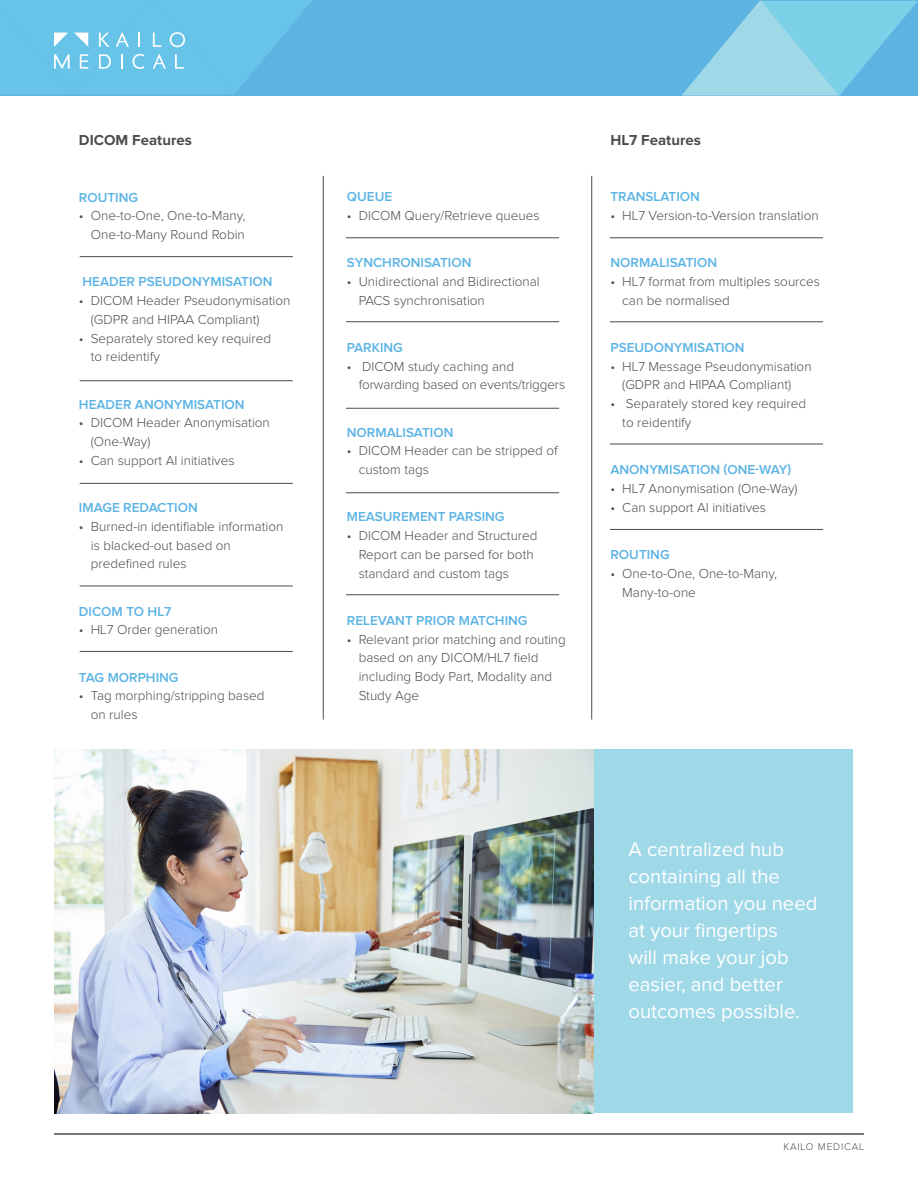
<style>
.page{position:relative;width:918px;height:1188px;background:#fff}
.page>*{position:absolute;margin:0;border:0;box-sizing:border-box;transform-origin:0 0}
.t1{font:20.25px/27px "Proxima Nova";color:#fff}
.t2{font:700 15px "Proxima Nova";color:#4d4d4f}
.t3{font:300 13.5px/18.8px "Proxima Nova";color:#4d4d4f}
.t4{font:600 13.5px "Proxima Nova";color:#5bb3e4}
.t5{font:300 10.2px "Proxima Nova";letter-spacing:.08em;color:#4d4d4f}
</style>
<div class="page">
<div style="left:586px;top:750px;width:267px;height:363px;background:#9fd8e7"></div>
<hr style="left:54px;top:1133px;width:810px;height:2px;background:#474c55">
<div style="left:0;top:0;width:918px;height:95px;background:#5db4e2"></div>
<svg style="left:0;top:0;width:558px;height:96px"></svg>
<svg style="left:681px;top:0;width:237px;height:96px"></svg>
<hr style="left:323px;top:176px;width:1px;height:543px;background:#474c55">
<hr style="left:591px;top:176px;width:1px;height:543px;background:#474c55">
<hr style="left:80px;top:256px;width:213px;height:1px;background:#474c55">
<hr style="left:80px;top:380px;width:213px;height:1px;background:#474c55">
<hr style="left:80px;top:483px;width:213px;height:1px;background:#474c55">
<hr style="left:80px;top:586px;width:213px;height:1px;background:#474c55">
<hr style="left:80px;top:651px;width:213px;height:1px;background:#474c55">
<hr style="left:346px;top:594px;width:213px;height:1px;background:#474c55">
<hr style="left:346px;top:492px;width:213px;height:1px;background:#474c55">
<hr style="left:346px;top:408px;width:213px;height:1px;background:#474c55">
<hr style="left:346px;top:321px;width:213px;height:1px;background:#474c55">
<hr style="left:346px;top:237px;width:213px;height:1px;background:#474c55">
<hr style="left:610px;top:237px;width:213px;height:1px;background:#474c55">
<hr style="left:610px;top:321px;width:213px;height:1px;background:#474c55">
<hr style="left:610px;top:444px;width:213px;height:1px;background:#474c55">
<hr style="left:610px;top:529px;width:213px;height:1px;background:#474c55">
<img style="left:54px;top:750px;width:540px;height:363px">
<p class="t2" style="left:79px;top:132px;width:114px">DICOM Features</p>
<p class="t4" style="left:79px;top:191px;width:61px">ROUTING</p>
<p class="t3" style="left:79px;top:207px;width:168px;text-align:right">• One-to-One, One-to-Many,<br>One-to-Many Round Robin</p>
<p class="t4" style="left:82px;top:276px;width:192px">HEADER PSEUDONYMISATION</p>
<p class="t3" style="left:91px;top:292px;width:201px;text-indent:-12px">• DICOM Header Pseudonymisation (GDPR and HIPAA Compliant)</p>
<p class="t3" style="left:91px;top:329px;width:182px;text-indent:-12px">• Separately stored key required to reidentify</p>
<p class="t4" style="left:79px;top:398px;width:167px">HEADER ANONYMISATION</p>
<p class="t3" style="left:91px;top:414px;width:181px;text-indent:-12px">• DICOM Header Anonymisation (One-Way)</p>
<p class="t3" style="left:79px;top:452px;width:157px">• Can support AI initiatives</p>
<p class="t4" style="left:79px;top:502px;width:120px">IMAGE REDACTION</p>
<p class="t3" style="left:91px;top:518px;width:194px;text-indent:-12px">• Burned-in identifiable information is blacked-out based on predefined rules</p>
<p class="t4" style="left:79px;top:605px;width:94px">DICOM TO HL7</p>
<p class="t3" style="left:79px;top:621px;width:141px">• HL7 Order generation</p>
<p class="t4" style="left:79px;top:671px;width:101px">TAG MORPHING</p>
<p class="t3" style="left:91px;top:687px;width:175px;text-indent:-12px">• Tag morphing/stripping based on rules</p>
<p class="t4" style="left:347px;top:190px;width:47px">QUEUE</p>
<p class="t3" style="left:347px;top:206px;width:194px">• DICOM Query/Retrieve queues</p>
<p class="t4" style="left:347px;top:256px;width:126px">SYNCHRONISATION</p>
<p class="t3" style="left:359px;top:272px;width:183px;text-indent:-12px">• Unidirectional and Bidirectional<br>PACS synchronisation</p>
<p class="t4" style="left:347px;top:341px;width:58px">PARKING</p>
<p class="t3" style="left:359px;top:357px;width:208px;text-indent:-12px">• DICOM study caching and forwarding based on events/triggers</p>
<p class="t4" style="left:347px;top:426px;width:108px">NORMALISATION</p>
<p class="t3" style="left:359px;top:442px;width:201px;text-indent:-12px">• DICOM Header can be stripped of custom tags</p>
<p class="t4" style="left:347px;top:511px;width:159px">MEASUREMENT PARSING</p>
<p class="t3" style="left:359px;top:527px;width:180px;text-indent:-12px">• DICOM Header and Structured<br>Report can be parsed for both standard and custom tags</p>
<p class="t4" style="left:347px;top:614px;width:182px">RELEVANT PRIOR MATCHING</p>
<p class="t3" style="left:359px;top:630px;width:209px;text-indent:-12px">• Relevant prior matching and routing based on any DICOM/HL7 field including Body Part, Modality and<br>Study Age</p>
<p class="t2" style="left:610px;top:131px;width:92px">HL7 Features</p>
<p class="t4" style="left:610px;top:191px;width:91px">TRANSLATION</p>
<p class="t3" style="left:610px;top:207px;width:210px">• HL7 Version-to-Version translation</p>
<p class="t4" style="left:610px;top:257px;width:108px">NORMALISATION</p>
<p class="t3" style="left:622px;top:273px;width:199px;text-indent:-12px">• HL7 format from multiples sources can be normalised</p>
<p class="t4" style="left:610px;top:341px;width:136px">PSEUDONYMISATION</p>
<p class="t3" style="left:622px;top:357px;width:191px;text-indent:-12px">• HL7 Message Pseudonymisation (GDPR and HIPAA Compliant)</p>
<p class="t3" style="left:622px;top:395px;width:185px;text-indent:-12px">• Separately stored key required to reidentify</p>
<p class="t4" style="left:610px;top:464px;width:182px">ANONYMISATION (ONE-WAY)</p>
<p class="t3" style="left:610px;top:480px;width:189px">• HL7 Anonymisation (One-Way)</p>
<p class="t3" style="left:610px;top:498px;width:157px">• Can support AI initiatives</p>
<p class="t4" style="left:610px;top:548px;width:61px">ROUTING</p>
<p class="t3" style="left:622px;top:564px;width:156px;text-indent:-12px">• One-to-One, One-to-Many,<br>Many-to-one</p>
<h1 class="t1" style="left:629px;top:837px;width:190px">A centralized hub containing all the information you need at your fingertips<br>will make your job easier, and better outcomes possible.</h1>
<p class="t5" style="left:783px;top:1142px;width:82px">KAILO MEDICAL</p>
</div>
